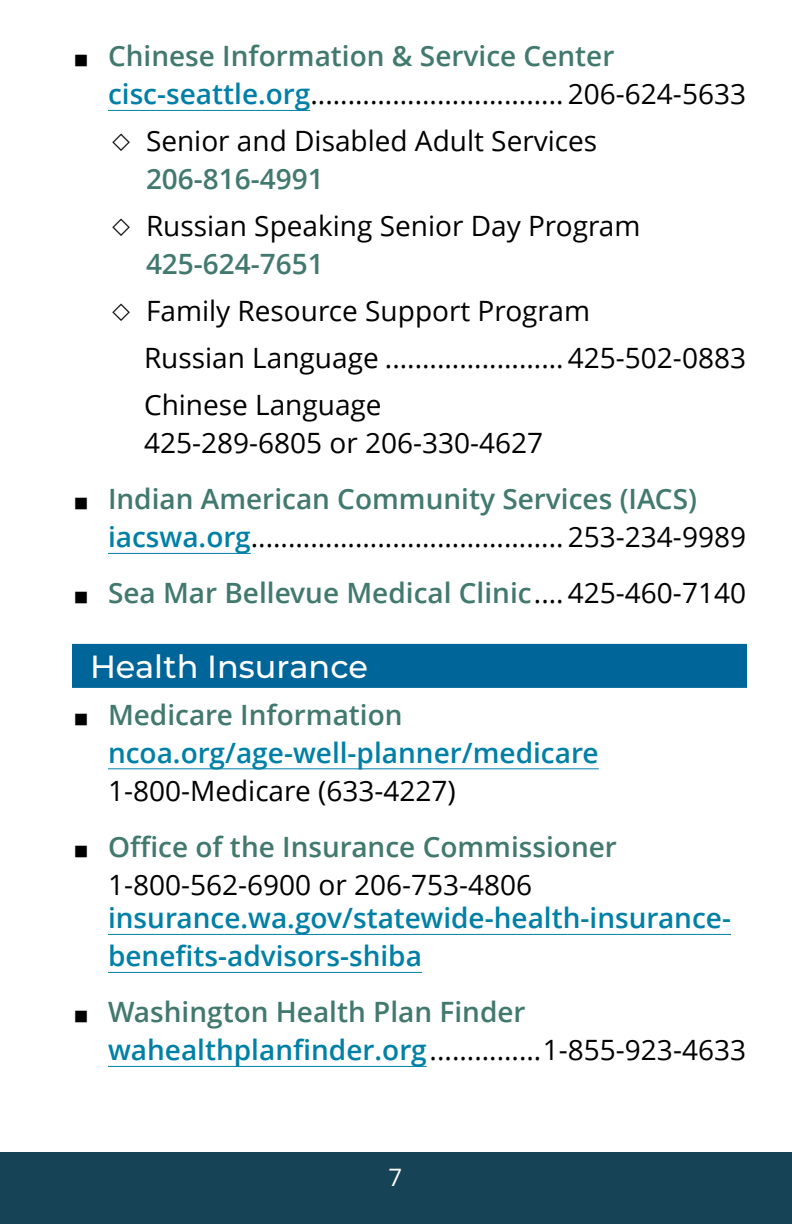
<style>
.page{position:relative;width:792px;height:1224px;background:#fff}
.page>*{position:absolute;margin:0;border:0;box-sizing:border-box;transform-origin:0 0}
.headline{font:500 32px "Montserrat";color:#fff}
.text_with_indent_no_bullet{font:28px/38px "Open Sans";color:#000}
.t1{font:600 28px/38px "Open Sans";color:#42796f}
.text_with_indent_no_bullet-2{font:600 28px/38px "Open Sans";color:#0080a6}
.text_under_sub_bullet{font:28px/38px "Open Sans";color:#000}
.t2{font:24px "Open Sans";color:#fff}
.s1{font-weight:600;color:#42796f}
.s2{font-weight:600;color:#0080a6}
.s3{color:#000}
.s4{font-weight:400;color:#000}
</style>
<div class="page">
<div style="left:0;top:1153px;width:792px;height:71px;background:#164356"></div>
<hr style="left:108px;top:110px;width:202px;height:1px;background:#0080a6">
<hr style="left:108px;top:553px;width:143px;height:1px;background:#0080a6">
<div style="left:72px;top:644px;width:675px;height:44px;background:#006598"></div>
<hr style="left:108px;top:768px;width:491px;height:1px;background:#0080a6">
<hr style="left:108px;top:934px;width:623px;height:1px;background:#0080a6">
<hr style="left:108px;top:972px;width:314px;height:1px;background:#0080a6">
<hr style="left:108px;top:1066px;width:319px;height:1px;background:#0080a6">
<p class="text_with_indent_no_bullet" style="left:108px;top:37px;width:640px;text-indent:-36px">◼ <span class="s1">Chinese Information &amp; Service Center </span><span class="s2">cisc-seattle.org</span>.................................. 206-624-5633</p>
<p class="text_with_indent_no_bullet" style="left:146px;top:122px;width:453px;text-indent:-36px">◇ Senior and Disabled Adult Services<br><span class="s1">206-816-4991</span></p>
<p class="text_with_indent_no_bullet" style="left:146px;top:207px;width:496px;text-indent:-36px">◇ Russian Speaking Senior Day Program<br><span class="s1">425-624-7651</span></p>
<p class="text_with_indent_no_bullet" style="left:110px;top:292px;width:482px">◇ Family Resource Support Program</p>
<p class="text_under_sub_bullet" style="left:144px;top:339px;width:604px">Russian Language ........................ 425-502-0883</p>
<p class="text_under_sub_bullet" style="left:144px;top:386px;width:401px">Chinese Language<br>425-289-6805 or 206-330-4627</p>
<p class="text_with_indent_no_bullet" style="left:108px;top:480px;width:640px;text-indent:-36px">◼ <span class="s1">Indian American Community Services (IACS) </span><span class="s2">iacswa.org</span>.......................................... 253-234-9989</p>
<p class="t1" style="left:72px;top:574px;width:676px"><span class="s3">◼</span> Sea Mar Bellevue Medical Clinic<span class="s4">.... 425-460-7140</span></p>
<p class="headline" style="left:90px;top:644px;width:280px">Health Insurance</p>
<p class="t1" style="left:72px;top:695px;width:332px"><span class="s3">◼</span> Medicare Information</p>
<p class="text_with_indent_no_bullet-2" style="left:108px;top:733px;width:492px">ncoa.org/age-well-planner/medicare</p>
<p class="text_with_indent_no_bullet" style="left:108px;top:771px;width:349px">1-800-Medicare (633-4227)</p>
<p class="t1" style="left:108px;top:827px;width:511px;text-indent:-36px"><span class="s3">◼</span> Office of the Insurance Commissioner<br><span class="s4">1-800-562-6900 or 206-753-4806</span></p>
<p class="text_with_indent_no_bullet-2" style="left:108px;top:899px;width:625px">insurance.wa.gov/statewide-health-insurance&shy;benefits-advisors-shiba</p>
<p class="t1" style="left:72px;top:993px;width:455px"><span class="s3">◼</span> Washington Health Plan Finder</p>
<p class="text_with_indent_no_bullet" style="left:108px;top:1031px;width:640px"><span class="s2">wahealthplanfinder.org</span>...............1-855-923-4633</p>
<p class="t2" style="left:388px;top:1161px;width:15px">7</p>
</div>
